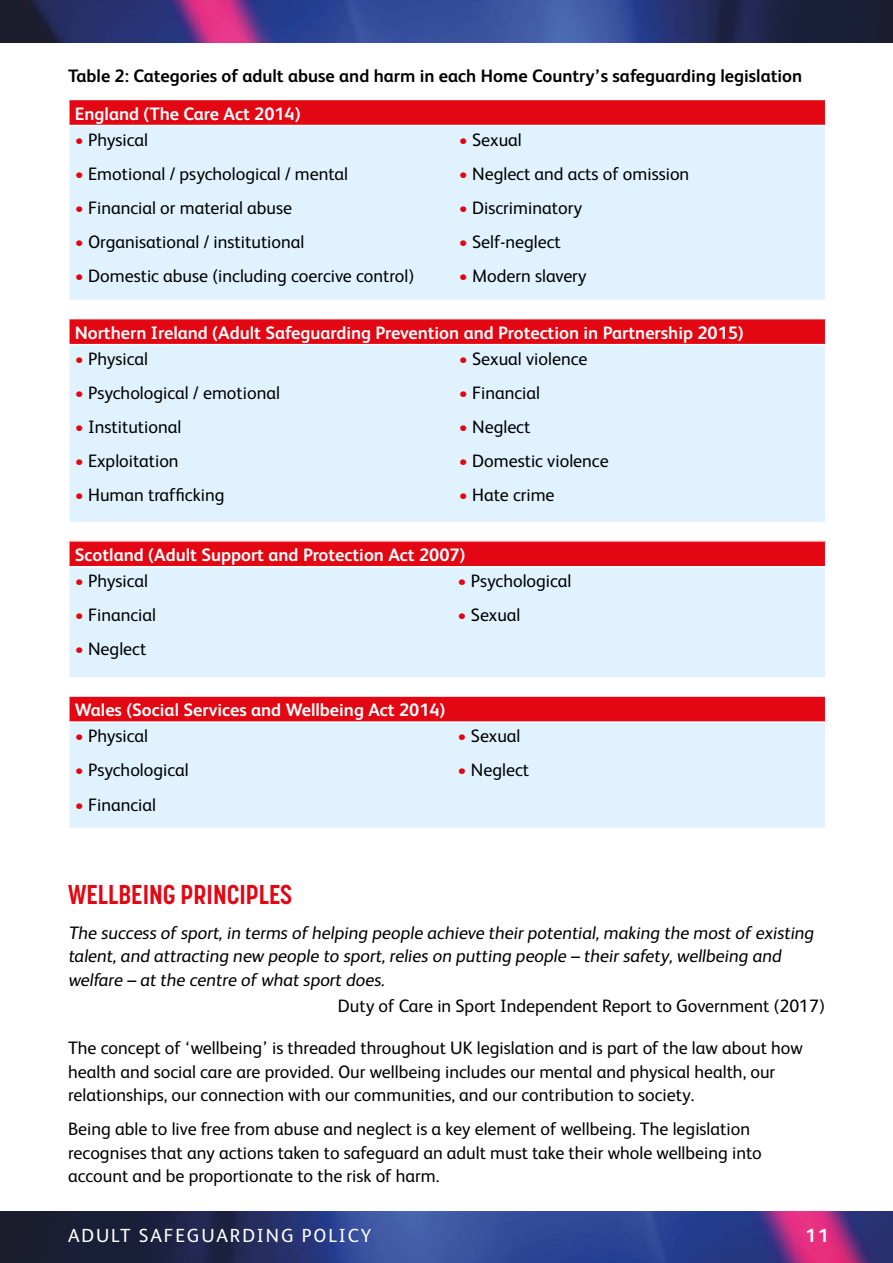
<style>
.page{position:relative;width:893px;height:1263px;background:#fff}
.page>*{position:absolute;margin:0;border:0;box-sizing:border-box;transform-origin:0 0}
.sub_section_head{font:700 27px "Korolev Condensed";color:#e30613}
.t1{font:19.05px "FS Albert";letter-spacing:.1em;color:#fff}
.t2{font:700 19.05px "FS Albert";color:#fff}
.safe-main{font:18px/23.5px "FS Albert";color:#000}
.safe-main-2{font:700 18px "FS Albert";color:#fff}
.safe-main-3{font:700 18px "FS Albert";color:#000}
.s1{color:#e30613}
</style>
<div class="page">
<img style="left:0;top:1211px;width:893px;height:52px">
<img style="left:0;top:0;width:893px;height:43px">
<div style="left:69px;top:99px;width:757px;height:26px;background:#e30613"></div>
<div style="left:69px;top:125px;width:757px;height:175px;background:#dff2fd"></div>
<hr style="left:68px;top:99px;width:758px;height:1px;background:#fff">
<hr style="left:68px;top:100px;width:2px;height:25px;background:#fff">
<svg style="left:825px;top:100px;width:1px;height:25px"></svg>
<hr style="left:68px;top:125px;width:758px;height:1px;background:#fff">
<hr style="left:68px;top:126px;width:2px;height:174px;background:#fff">
<hr style="left:825px;top:126px;width:1px;height:174px;background:#fff">
<div style="left:69px;top:319px;width:757px;height:26px;background:#e30613"></div>
<div style="left:69px;top:345px;width:757px;height:178px;background:#dff2fd"></div>
<hr style="left:68px;top:319px;width:2px;height:25px;background:#fff">
<svg style="left:825px;top:319px;width:1px;height:25px"></svg>
<hr style="left:68px;top:344px;width:758px;height:1px;background:#fff">
<hr style="left:68px;top:345px;width:2px;height:177px;background:#fff">
<hr style="left:825px;top:345px;width:1px;height:177px;background:#fff">
<hr style="left:68px;top:522px;width:758px;height:1px;background:#fff">
<div style="left:69px;top:541px;width:757px;height:26px;background:#e30613"></div>
<div style="left:69px;top:567px;width:757px;height:111px;background:#dff2fd"></div>
<hr style="left:68px;top:540px;width:758px;height:2px;background:#fff">
<hr style="left:68px;top:542px;width:2px;height:24px;background:#fff">
<svg style="left:825px;top:542px;width:1px;height:24px"></svg>
<hr style="left:68px;top:566px;width:758px;height:2px;background:#fff">
<hr style="left:68px;top:568px;width:2px;height:109px;background:#fff">
<hr style="left:825px;top:568px;width:1px;height:109px;background:#fff">
<hr style="left:68px;top:677px;width:758px;height:2px;background:#fff">
<div style="left:69px;top:696px;width:757px;height:26px;background:#e30613"></div>
<div style="left:69px;top:722px;width:757px;height:106px;background:#dff2fd"></div>
<hr style="left:68px;top:695px;width:758px;height:2px;background:#fff">
<hr style="left:68px;top:697px;width:2px;height:24px;background:#fff">
<svg style="left:825px;top:697px;width:1px;height:24px"></svg>
<hr style="left:68px;top:721px;width:758px;height:2px;background:#fff">
<hr style="left:68px;top:723px;width:2px;height:105px;background:#fff">
<hr style="left:825px;top:723px;width:1px;height:105px;background:#fff">
<p class="safe-main-3" style="left:68px;top:66px;width:736px">Table 2: Categories of adult abuse and harm in each Home Country’s safeguarding legislation</p>
<p class="safe-main-2" style="left:75px;top:103px;width:227px">England (The Care Act 2014)</p>
<p class="safe-main" style="left:75px;top:128px;width:75px"><span class="s1">•</span> Physical</p>
<p class="safe-main" style="left:459px;top:128px;width:65px"><span class="s1">•</span> Sexual</p>
<p class="safe-main" style="left:75px;top:162px;width:275px"><span class="s1">•</span> Emotional / psychological / mental</p>
<p class="safe-main" style="left:459px;top:162px;width:232px"><span class="s1">•</span> Neglect and acts of omission</p>
<p class="safe-main" style="left:75px;top:196px;width:219px"><span class="s1">•</span> Financial or material abuse</p>
<p class="safe-main" style="left:459px;top:196px;width:125px"><span class="s1">•</span> Discriminatory</p>
<p class="safe-main" style="left:75px;top:230px;width:231px"><span class="s1">•</span> Organisational / institutional</p>
<p class="safe-main" style="left:459px;top:230px;width:104px"><span class="s1">•</span> Self-neglect</p>
<p class="safe-main" style="left:75px;top:264px;width:341px"><span class="s1">•</span> Domestic abuse (including coercive control)</p>
<p class="safe-main" style="left:459px;top:264px;width:129px"><span class="s1">•</span> Modern slavery</p>
<p class="safe-main-2" style="left:75px;top:322px;width:670px">Northern Ireland (Adult Safeguarding Prevention and Protection in Partnership 2015)</p>
<p class="safe-main" style="left:75px;top:347px;width:75px"><span class="s1">•</span> Physical</p>
<p class="safe-main" style="left:459px;top:347px;width:130px"><span class="s1">•</span> Sexual violence</p>
<p class="safe-main" style="left:75px;top:381px;width:207px"><span class="s1">•</span> Psychological / emotional</p>
<p class="safe-main" style="left:459px;top:381px;width:83px"><span class="s1">•</span> Financial</p>
<p class="safe-main" style="left:75px;top:415px;width:108px"><span class="s1">•</span> Institutional</p>
<p class="safe-main" style="left:459px;top:415px;width:73px"><span class="s1">•</span> Neglect</p>
<p class="safe-main" style="left:75px;top:449px;width:105px"><span class="s1">•</span> Exploitation</p>
<p class="safe-main" style="left:459px;top:449px;width:151px"><span class="s1">•</span> Domestic violence</p>
<p class="safe-main" style="left:75px;top:483px;width:151px"><span class="s1">•</span> Human trafficking</p>
<p class="safe-main" style="left:459px;top:483px;width:97px"><span class="s1">•</span> Hate crime</p>
<p class="safe-main-2" style="left:75px;top:544px;width:392px">Scotland (Adult Support and Protection Act 2007)</p>
<p class="safe-main" style="left:75px;top:569px;width:75px"><span class="s1">•</span> Physical</p>
<p class="safe-main" style="left:457px;top:569px;width:115px"><span class="s1">•</span> Psychological</p>
<p class="safe-main" style="left:75px;top:603px;width:83px"><span class="s1">•</span> Financial</p>
<p class="safe-main" style="left:457px;top:603px;width:65px"><span class="s1">•</span> Sexual</p>
<p class="safe-main" style="left:75px;top:637px;width:73px"><span class="s1">•</span> Neglect</p>
<p class="safe-main-2" style="left:75px;top:700px;width:372px">Wales (Social Services and Wellbeing Act 2014)</p>
<p class="safe-main" style="left:75px;top:724px;width:75px"><span class="s1">•</span> Physical</p>
<p class="safe-main" style="left:457px;top:724px;width:65px"><span class="s1">•</span> Sexual</p>
<p class="safe-main" style="left:75px;top:758px;width:115px"><span class="s1">•</span> Psychological</p>
<p class="safe-main" style="left:457px;top:758px;width:73px"><span class="s1">•</span> Neglect</p>
<p class="safe-main" style="left:75px;top:792px;width:83px"><span class="s1">•</span> Financial</p>
<p class="sub_section_head" style="left:68px;top:879px;width:226px">WELLBEING PRINCIPLES</p>
<p class="safe-main" style="left:68px;top:920px;width:750px">The success of sport, in terms of helping people achieve their potential, making the most of existing talent, and attracting new people to sport, relies on putting people – their safety, wellbeing and welfare – at the centre of what sport does.</p>
<p class="safe-main" style="left:338px;top:994px;width:489px">Duty of Care in Sport Independent Report to Government (2017)</p>
<p class="safe-main" style="left:68px;top:1036px;width:736px">The concept of ‘wellbeing’ is threaded throughout UK legislation and is part of the law about how health and social care are provided. Our wellbeing includes our mental and physical health, our relationships, our connection with our communities, and our contribution to society.</p>
<p class="safe-main" style="left:68px;top:1117px;width:695px">Being able to live free from abuse and neglect is a key element of wellbeing. The legislation recognises that any actions taken to safeguard an adult must take their whole wellbeing into account and be proportionate to the risk of harm.</p>
<p class="t1" style="left:68px;top:1224px;width:305px">ADULT SAFEGUARDING POLICY</p>
<p class="t2" style="left:805px;top:1224px;width:25px">11</p>
</div>
